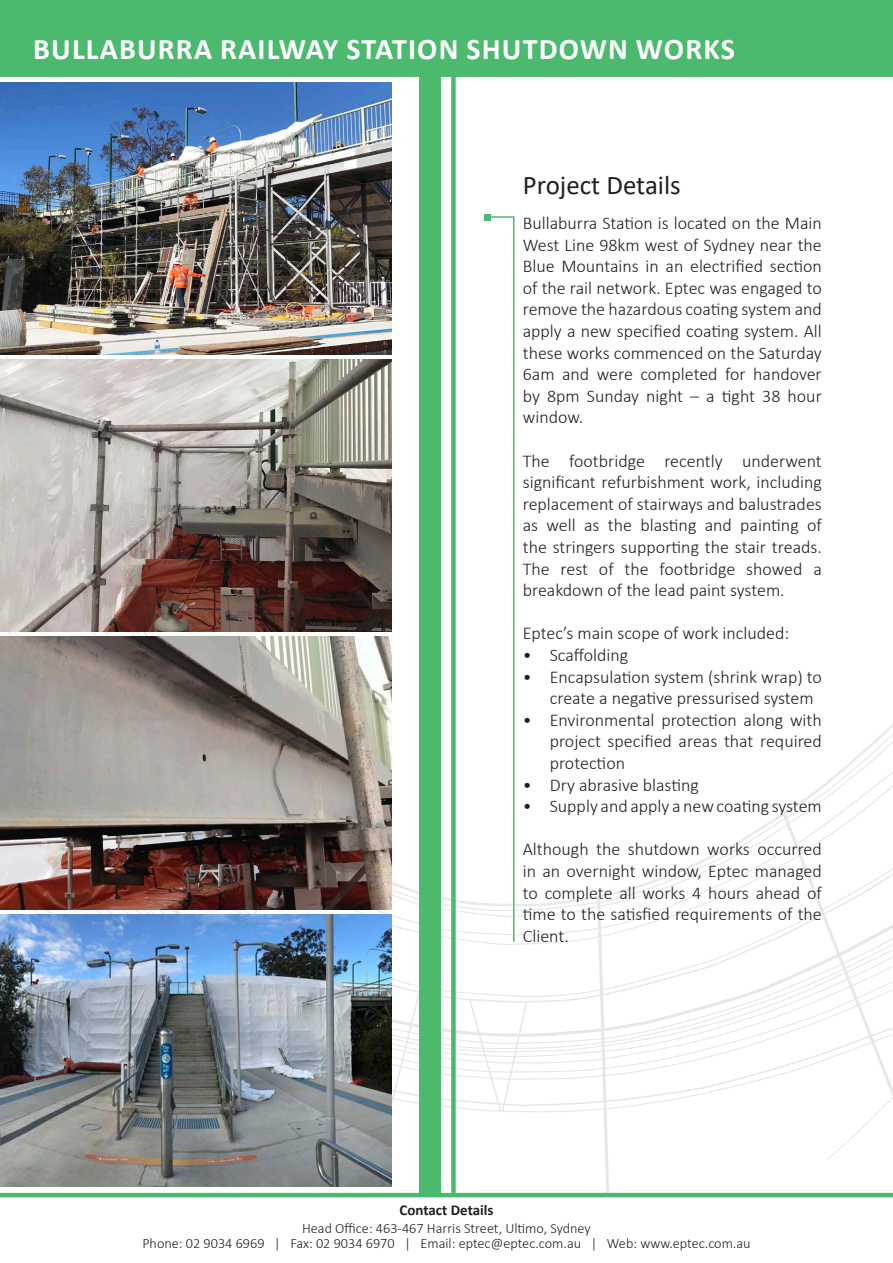
<style>
.page{position:relative;width:893px;height:1263px;background:#fff}
.page>*{position:absolute;margin:0;border:0;box-sizing:border-box;transform-origin:0 0}
.t1{font:700 30px "Calibri";letter-spacing:.04em;color:#fff}
.t2{font:27px "Calibri";color:#231f20}
.t3{font:300 18px/21.6px "Calibri";color:#231f20;text-align:justify}
.t4{font:700 15px "Calibri";color:#231f20}
.t5{font:300 14.25px/15px "Calibri";color:#231f20;text-align:center}
</style>
<div class="page">
<svg style="left:391px;top:747px;width:502px;height:365px"></svg>
<svg style="left:595px;top:808px;width:298px;height:385px"></svg>
<svg style="left:0;top:793px;width:528px;height:374px"></svg>
<img style="left:0;top:360px;width:391px;height:272px">
<img style="left:0;top:637px;width:391px;height:272px">
<img style="left:0;top:914px;width:391px;height:272px">
<img style="left:0;top:83px;width:391px;height:272px">
<div style="left:0;top:0;width:893px;height:77px;background:#4bba6e"></div>
<hr style="left:0;top:1193px;width:893px;height:4px;background:#4bba6e">
<div style="left:451px;top:77px;width:5px;height:1116px;background:#4bba6e"></div>
<div style="left:419px;top:77px;width:22px;height:1116px;background:#4bba6e"></div>
<svg style="left:485px;top:214px;width:30px;height:729px"></svg>
<h1 class="t1" style="left:33px;top:28px;width:703px">BULLABURRA RAILWAY STATION SHUTDOWN WORKS</h1>
<h2 class="t2" style="left:523px;top:166px;width:160px">Project Details</h2>
<p class="t3" style="left:523px;top:212px;width:301px">Bullaburra Station is located on the Main West Line 98km west of Sydney near the Blue Mountains in an electrified section of the rail network. Eptec was engaged to remove the hazardous coating system and apply a new specified coating system. All these works commenced on the Saturday 6am and were completed for handover by 8pm Sunday night – a tight 38 hour window.</p>
<p class="t3" style="left:523px;top:450px;width:301px">The footbridge recently underwent significant refurbishment work, including replacement of stairways and balustrades as well as the blasting and painting of the stringers supporting the stair treads.<br>The rest of the footbridge showed a breakdown of the lead paint system.</p>
<p class="t3" style="left:523px;top:622px;width:268px">Eptec’s main scope of work included:</p>
<p class="t3" style="left:523px;top:644px;width:107px">• Scaffolding</p>
<p class="t3" style="left:550px;top:666px;width:274px;text-indent:-27px">• Encapsulation system (shrink wrap) to create a negative pressurised system</p>
<p class="t3" style="left:550px;top:709px;width:274px;text-indent:-27px">• Environmental protection along with project specified areas that required protection</p>
<p class="t3" style="left:523px;top:774px;width:178px">• Dry abrasive blasting</p>
<p class="t3" style="left:523px;top:795px;width:301px">• Supply and apply a new coating system</p>
<p class="t3" style="left:523px;top:838px;width:301px">Although the shutdown works occurred in an overnight window, Eptec managed to complete all works 4 hours ahead of time to the satisfied requirements of the Client.</p>
<p class="t4" style="left:399px;top:1200px;width:95px">Contact Details</p>
<p class="t5" style="left:142px;top:1220px;width:610px">Head Office: 463-467 Harris Street, Ultimo, Sydney<br>Phone: 02 9034 6969 | Fax: 02 9034 6970 | Email: eptec@eptec.com.au | Web: www.eptec.com.au</p>
</div>
